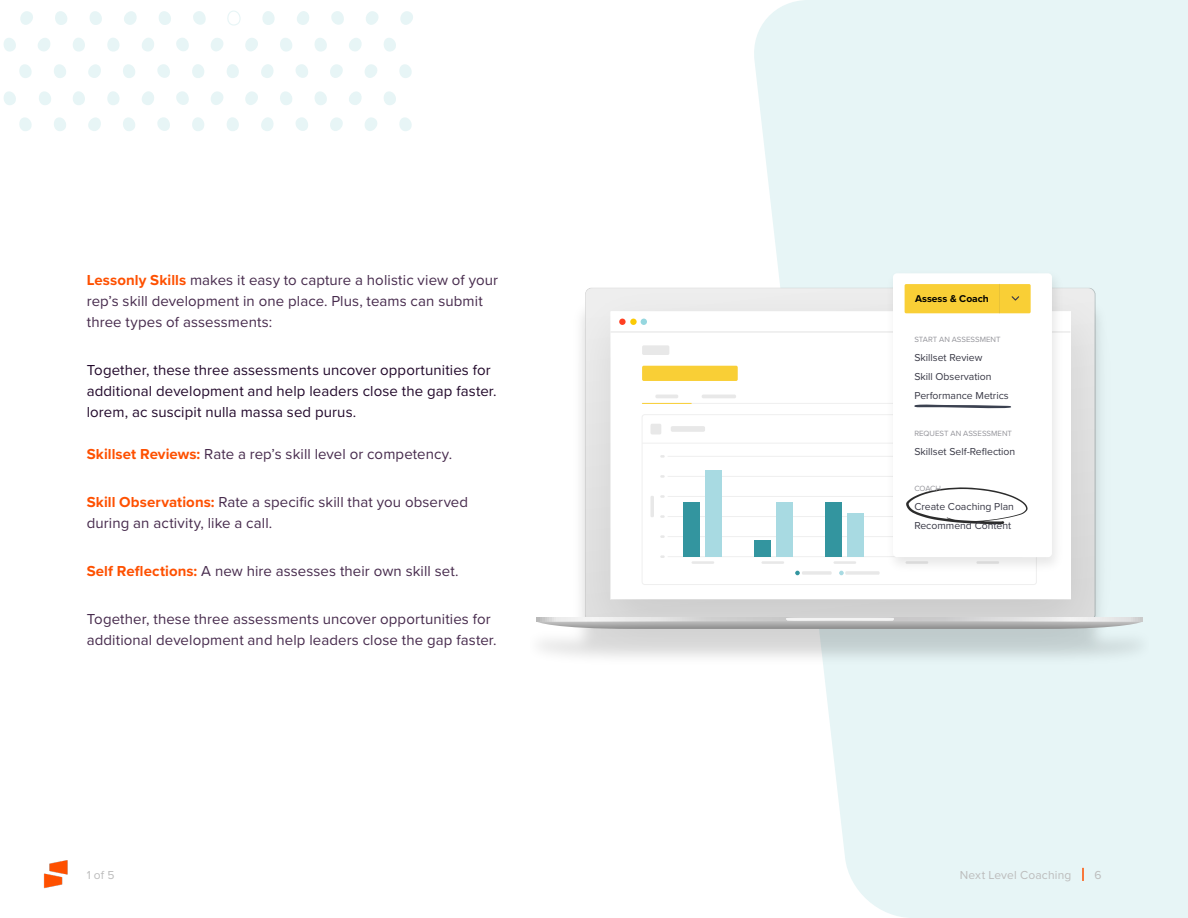
<style>
.page{position:relative;width:1188px;height:918px;background:#fff}
.page>*{position:absolute;margin:0;border:0;box-sizing:border-box;transform-origin:0 0}
.Body{font:15px/21px "Proxima Nova";letter-spacing:.005em;color:#472b4d}
.t1{font:15px/21px "Proxima Nova";letter-spacing:.005em;color:#22092b}
.t2{font:12px "Proxima Nova";letter-spacing:.015em;color:#bcbcbc}
.t3{font:10.5px/19.5px "Proxima Nova";color:#383845}
.t4{font:700 10.2px "Proxima Nova";color:#000}
.t5{font:7.8px "Proxima Nova";color:#95959b}
.s1{font-weight:700;color:#fe5000}
</style>
<div class="page">
<svg style="left:754px;top:0;width:434px;height:918px;fill:#e7f5f6"></svg>
<svg style="left:1082px;top:868px;width:2px;height:13px"></svg>
<img style="left:43px;top:860px;width:25px;height:28px">
<svg style="left:73px;top:91px;width:12px;height:14px"></svg>
<svg style="left:107px;top:91px;width:13px;height:14px"></svg>
<svg style="left:142px;top:91px;width:12px;height:14px"></svg>
<svg style="left:176px;top:91px;width:13px;height:14px"></svg>
<svg style="left:211px;top:91px;width:13px;height:14px"></svg>
<svg style="left:245px;top:91px;width:13px;height:14px"></svg>
<svg style="left:280px;top:91px;width:12px;height:14px"></svg>
<svg style="left:314px;top:91px;width:13px;height:14px"></svg>
<svg style="left:349px;top:91px;width:13px;height:14px"></svg>
<svg style="left:384px;top:91px;width:12px;height:14px"></svg>
<svg style="left:4px;top:91px;width:12px;height:14px"></svg>
<svg style="left:39px;top:91px;width:12px;height:14px"></svg>
<svg style="left:192px;top:117px;width:12px;height:14px"></svg>
<svg style="left:227px;top:117px;width:12px;height:14px"></svg>
<svg style="left:261px;top:117px;width:13px;height:14px"></svg>
<svg style="left:295px;top:117px;width:13px;height:14px"></svg>
<svg style="left:157px;top:117px;width:13px;height:14px"></svg>
<svg style="left:330px;top:117px;width:13px;height:14px"></svg>
<svg style="left:365px;top:117px;width:12px;height:14px"></svg>
<svg style="left:399px;top:117px;width:13px;height:14px"></svg>
<svg style="left:19px;top:117px;width:13px;height:14px"></svg>
<svg style="left:54px;top:117px;width:12px;height:14px"></svg>
<svg style="left:88px;top:117px;width:13px;height:14px"></svg>
<svg style="left:123px;top:117px;width:12px;height:14px"></svg>
<svg style="left:73px;top:38px;width:12px;height:14px"></svg>
<svg style="left:107px;top:38px;width:13px;height:14px"></svg>
<svg style="left:142px;top:38px;width:12px;height:14px"></svg>
<svg style="left:176px;top:38px;width:13px;height:13px"></svg>
<svg style="left:211px;top:38px;width:12px;height:13px"></svg>
<svg style="left:245px;top:38px;width:13px;height:13px"></svg>
<svg style="left:280px;top:38px;width:12px;height:14px"></svg>
<svg style="left:314px;top:38px;width:13px;height:14px"></svg>
<svg style="left:349px;top:38px;width:13px;height:13px"></svg>
<svg style="left:384px;top:38px;width:12px;height:14px"></svg>
<svg style="left:4px;top:38px;width:12px;height:14px"></svg>
<svg style="left:38px;top:38px;width:12px;height:13px"></svg>
<svg style="left:192px;top:64px;width:12px;height:14px"></svg>
<svg style="left:227px;top:64px;width:12px;height:14px"></svg>
<svg style="left:261px;top:64px;width:13px;height:14px"></svg>
<svg style="left:296px;top:64px;width:12px;height:14px"></svg>
<svg style="left:157px;top:64px;width:13px;height:14px"></svg>
<svg style="left:330px;top:64px;width:13px;height:14px"></svg>
<svg style="left:365px;top:64px;width:12px;height:14px"></svg>
<svg style="left:399px;top:64px;width:13px;height:14px"></svg>
<svg style="left:19px;top:64px;width:13px;height:14px"></svg>
<svg style="left:54px;top:64px;width:12px;height:14px"></svg>
<svg style="left:88px;top:64px;width:13px;height:14px"></svg>
<svg style="left:123px;top:64px;width:12px;height:14px"></svg>
<svg style="left:227px;top:11px;width:14px;height:15px"></svg>
<svg style="left:262px;top:11px;width:13px;height:14px"></svg>
<svg style="left:297px;top:11px;width:12px;height:14px"></svg>
<svg style="left:331px;top:11px;width:13px;height:14px"></svg>
<svg style="left:193px;top:11px;width:13px;height:14px"></svg>
<svg style="left:366px;top:11px;width:13px;height:14px"></svg>
<svg style="left:400px;top:11px;width:13px;height:14px"></svg>
<svg style="left:20px;top:11px;width:13px;height:14px"></svg>
<svg style="left:55px;top:11px;width:12px;height:14px"></svg>
<svg style="left:90px;top:11px;width:12px;height:14px"></svg>
<svg style="left:124px;top:11px;width:13px;height:14px"></svg>
<svg style="left:159px;top:11px;width:12px;height:14px"></svg>
<img style="left:536px;top:294px;width:613px;height:377px">
<svg style="left:537px;top:618px;width:605px;height:11px"></svg>
<img style="left:551px;top:268px;width:586px;height:412px">
<div style="left:611px;top:312px;width:459px;height:287px;background:#fff"></div>
<div style="left:619px;top:319px;width:7px;height:6px;background:#ff3f22;border-radius:50%"></div>
<div style="left:630px;top:319px;width:7px;height:6px;background:#fbca05;border-radius:50%"></div>
<svg style="left:641px;top:319px;width:6px;height:6px"></svg>
<hr style="left:611px;top:332px;width:459px;height:1px;background:#e2e2e2">
<div style="left:642px;top:414px;width:395px;height:171px;border:1px solid #efefef;border-radius:3px"></div>
<hr style="left:642px;top:403px;width:395px;height:1px;background:#efefef">
<hr style="left:642px;top:443px;width:395px;height:1px;background:#efefef">
<hr style="left:668px;top:456px;width:355px;height:1px;background:#efefef">
<hr style="left:668px;top:476px;width:355px;height:1px;background:#efefef">
<hr style="left:668px;top:496px;width:355px;height:1px;background:#efefef">
<hr style="left:668px;top:516px;width:355px;height:1px;background:#efefef">
<hr style="left:668px;top:536px;width:355px;height:1px;background:#efefef">
<hr style="left:668px;top:556px;width:355px;height:1px;background:#efefef">
<div style="left:683px;top:502px;width:17px;height:55px;background:#33959f"></div>
<div style="left:705px;top:470px;width:16px;height:87px;background:#a8dae2"></div>
<div style="left:754px;top:540px;width:17px;height:17px;background:#33959f"></div>
<div style="left:776px;top:502px;width:16px;height:55px;background:#a8dae2"></div>
<div style="left:825px;top:502px;width:17px;height:55px;background:#33959f"></div>
<div style="left:847px;top:513px;width:16px;height:44px;background:#a8dae2"></div>
<div style="left:651px;top:424px;width:10px;height:11px;background:#e8e8e8;border-radius:2px"></div>
<div style="left:671px;top:426px;width:34px;height:6px;background:#e8e8e8;border-radius:2px"></div>
<hr style="left:655px;top:395px;width:23px;height:3px;background:#e8e8e8;border-radius:2px">
<hr style="left:702px;top:395px;width:34px;height:3px;background:#e8e8e8;border-radius:2px">
<div style="left:642px;top:366px;width:96px;height:15px;background:#f9cf36;border-radius:2px"></div>
<div style="left:642px;top:345px;width:27px;height:10px;background:#e8e8e8;border-radius:2px"></div>
<svg style="left:795px;top:571px;width:5px;height:4px"></svg>
<svg style="left:839px;top:571px;width:5px;height:4px"></svg>
<hr style="left:802px;top:571px;width:30px;height:4px;background:#e8e8e8">
<hr style="left:651px;top:496px;width:3px;height:21px;background:#e8e8e8">
<hr style="left:845px;top:571px;width:35px;height:4px;background:#e8e8e8">
<hr style="left:692px;top:561px;width:22px;height:3px;background:#e8e8e8">
<hr style="left:761px;top:561px;width:23px;height:3px;background:#e8e8e8">
<hr style="left:834px;top:561px;width:22px;height:3px;background:#e8e8e8">
<hr style="left:642px;top:403px;width:50px;height:1px;background:#f9cf36">
<img style="left:881px;top:265px;width:188px;height:313px">
<div style="left:893px;top:273px;width:159px;height:284px;background:#fff;border-radius:4px"></div>
<svg style="left:914px;top:404px;width:97px;height:5px"></svg>
<svg style="left:906px;top:487px;width:122px;height:37px"></svg>
<div style="left:905px;top:284px;width:126px;height:29px;background:#f9cf36;border-radius:2px"></div>
<svg style="left:1011px;top:296px;width:9px;height:5px"></svg>
<svg style="left:999px;top:284px;width:1px;height:29px"></svg>
<p class="Body" style="left:87px;top:269px;width:413px"><span class="s1">Lessonly Skills</span> makes it easy to capture a holistic view of your rep’s skill development in one place. Plus, teams can submit three types of assessments:</p>
<h1 class="t1" style="left:87px;top:359px;width:411px">Together, these three assessments uncover opportunities for additional development and help leaders close the gap faster.</h1>
<h1 class="t1" style="left:87px;top:401px;width:271px">lorem, ac suscipit nulla massa sed purus.</h1>
<p class="Body" style="left:87px;top:443px;width:367px"><span class="s1">Skillset Reviews:</span> Rate a rep’s skill level or competency.</p>
<p class="Body" style="left:87px;top:491px;width:383px"><span class="s1">Skill Observations:</span> Rate a specific skill that you observed during an activity, like a call.</p>
<p class="Body" style="left:87px;top:560px;width:373px"><span class="s1">Self Reflections:</span> A new hire assesses their own skill set.</p>
<p class="Body" style="left:87px;top:608px;width:411px">Together, these three assessments uncover opportunities for additional development and help leaders close the gap faster.</p>
<p class="t2" style="left:87px;top:866px;width:29px">1 of 5</p>
<p class="t4" style="left:915px;top:291px;width:75px">Assess &amp; Coach</p>
<p class="t5" style="left:914px;top:333px;width:88px">START AN ASSESSMENT</p>
<p class="t3" style="left:914px;top:347px;width:70px">Skillset Review</p>
<p class="t3" style="left:914px;top:366px;width:96px">Skill Observation<br>Performance Metrics</p>
<p class="t5" style="left:914px;top:428px;width:99px">REQUEST AN ASSESSMENT</p>
<p class="t3" style="left:914px;top:441px;width:103px">Skillset Self-Reflection</p>
<p class="t5" style="left:914px;top:483px;width:28px">COACH</p>
<p class="t3" style="left:914px;top:496px;width:101px">Create Coaching Plan<br>Recommend Content</p>
<p class="t2" style="left:960px;top:866px;width:113px">Next Level Coaching</p>
<p class="t2" style="left:1095px;top:866px;width:9px">6</p>
</div>
